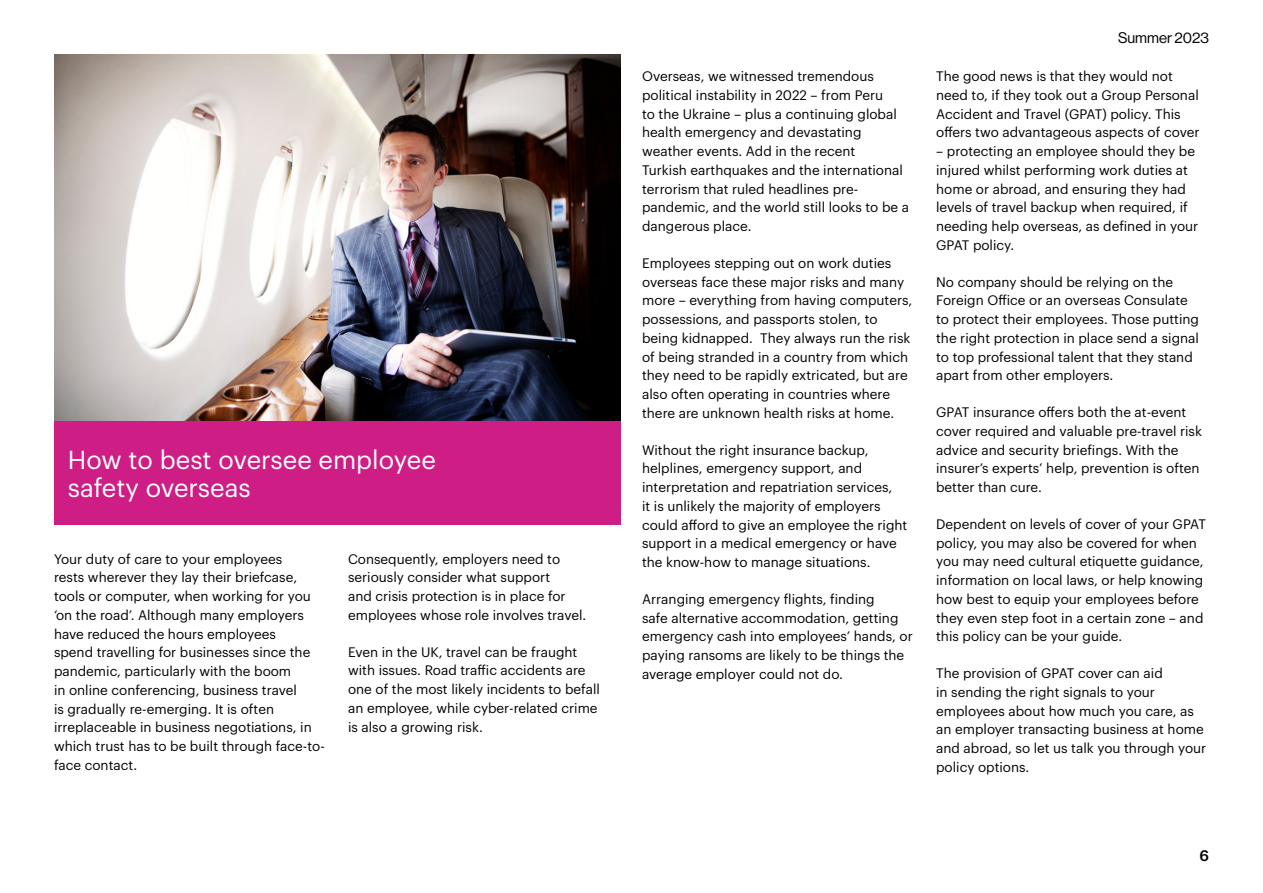
<style>
.page{position:relative;width:1263px;height:893px;background:#fff}
.page>*{position:absolute;margin:0;border:0;box-sizing:border-box;transform-origin:0 0}
.Subtitle__NHG_17_19{font:25.5px/28.5px "Graphik";color:#fff}
.t1{font:15px "N Haas Grotesk DS Pro 55 Rg";color:#000}
.Subtitle__NHG_17_19-2{font:500 15px "Graphik";color:#000}
.Body_text_black{font:13.5px/18.8px "Graphik";color:#000}
</style>
<div class="page">
<img style="left:54px;top:54px;width:567px;height:367px">
<div style="left:54px;top:421px;width:567px;height:103px;background:#ce1d84"></div>
<p class="Subtitle__NHG_17_19" style="left:68px;top:443px;width:370px">How to best oversee employee safety overseas</p>
<p class="Body_text_black" style="left:54px;top:548px;width:272px">Your duty of care to your employees<br>rests wherever they lay their briefcase, tools or computer, when working for you ‘on the road’. Although many employers have reduced the hours employees<br>spend travelling for businesses since the pandemic, particularly with the boom<br>in online conferencing, business travel<br>is gradually re-emerging. It is often irreplaceable in business negotiations, in which trust has to be built through face-to&shy;face contact.</p>
<p class="Body_text_black" style="left:348px;top:548px;width:240px">Consequently, employers need to seriously consider what support<br>and crisis protection is in place for employees whose role involves travel.</p>
<p class="Body_text_black" style="left:348px;top:641px;width:253px">Even in the UK, travel can be fraught with issues. Road traffic accidents are one of the most likely incidents to befall an employee, while cyber-related crime is also a growing risk.</p>
<p class="Body_text_black" style="left:642px;top:66px;width:268px">Overseas, we witnessed tremendous political instability in 2022 – from Peru<br>to the Ukraine – plus a continuing global health emergency and devastating weather events. Add in the recent<br>Turkish earthquakes and the international terrorism that ruled headlines pre&shy;pandemic, and the world still looks to be a dangerous place.</p>
<p class="Body_text_black" style="left:642px;top:252px;width:272px">Employees stepping out on work duties overseas face these major risks and many more – everything from having computers, possessions, and passports stolen, to being kidnapped. They always run the risk of being stranded in a country from which they need to be rapidly extricated, but are also often operating in countries where there are unknown health risks at home.</p>
<p class="Body_text_black" style="left:642px;top:439px;width:267px">Without the right insurance backup, helplines, emergency support, and interpretation and repatriation services,<br>it is unlikely the majority of employers could afford to give an employee the right support in a medical emergency or have the know-how to manage situations.</p>
<p class="Body_text_black" style="left:642px;top:588px;width:272px">Arranging emergency flights, finding<br>safe alternative accommodation, getting emergency cash into employees’ hands, or paying ransoms are likely to be things the average employer could not do.</p>
<p class="t1" style="left:1118px;top:30px;width:92px">Summer 2023</p>
<p class="Body_text_black" style="left:936px;top:66px;width:265px">The good news is that they would not need to, if they took out a Group Personal Accident and Travel (GPAT) policy. This offers two advantageous aspects of cover</p>
<p class="Body_text_black" style="left:936px;top:141px;width:264px">– protecting an employee should they be injured whilst performing work duties at home or abroad, and ensuring they had levels of travel backup when required, if needing help overseas, as defined in your GPAT policy.</p>
<p class="Body_text_black" style="left:936px;top:271px;width:264px">No company should be relying on the Foreign Office or an overseas Consulate to protect their employees. Those putting the right protection in place send a signal to top professional talent that they stand apart from other employers.</p>
<p class="Body_text_black" style="left:936px;top:402px;width:267px">GPAT insurance offers both the at-event cover required and valuable pre-travel risk advice and security briefings. With the insurer’s experts’ help, prevention is often better than cure.</p>
<p class="Body_text_black" style="left:936px;top:513px;width:271px">Dependent on levels of cover of your GPAT policy, you may also be covered for when you may need cultural etiquette guidance, information on local laws, or help knowing how best to equip your employees before they even step foot in a certain zone – and this policy can be your guide.</p>
<p class="Body_text_black" style="left:936px;top:663px;width:272px">The provision of GPAT cover can aid<br>in sending the right signals to your employees about how much you care, as an employer transacting business at home and abroad, so let us talk you through your policy options.</p>
<p class="Subtitle__NHG_17_19-2" style="left:1199px;top:844px;width:11px">6</p>
</div>
